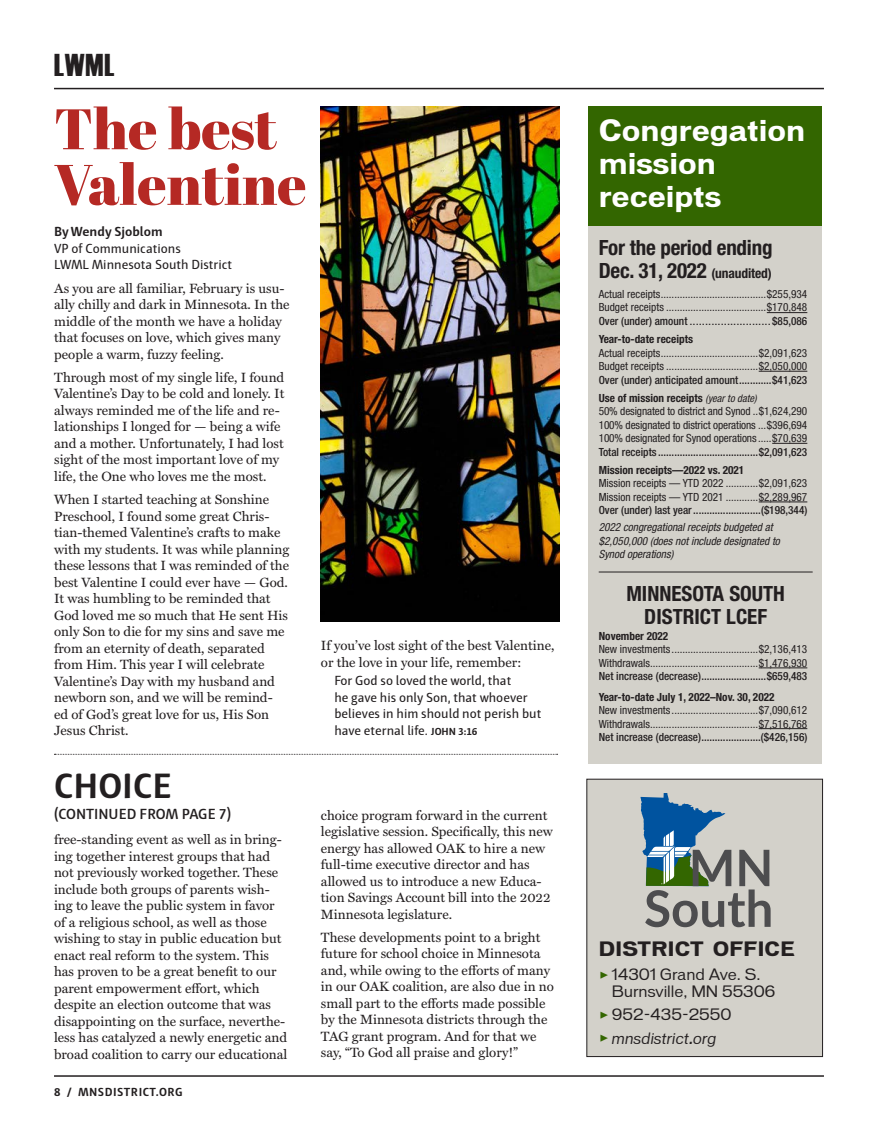
<style>
.page{position:relative;width:878px;height:1141px;background:#fff}
.page>*{position:absolute;margin:0;border:0;box-sizing:border-box;transform-origin:0 0}
.Submissions_Body_Tex{font:57px "Abril Fatface";color:#b52924}
.Headline{font:700 36px "Haptic";color:#231f20}
.Interior_Header_Bar{font:31.5px "Haettenschweiler";color:#231f20}
.t1{font:700 28.2px/33px "Vonnes";color:#fff}
.p1{font:700 condensed 21px/22.5px "Helvetica Neue LT Std";letter-spacing:-.01em;color:#231f20}
.t2{font:700 18.9px "Vonnes";letter-spacing:.015em;color:#231f20}
.p1-2{font:15px/16.5px "Vonnes";color:#231f20}
.Headline-2{font:600 15px "Haptic";color:#231f20}
.p1-3{font:italic 15px "Vonnes";color:#231f20}
.Submissions_Body_Tex-2{font:13.5px/16.5px "Miller Text";color:#231f20}
.Submissions_Body_Tex-3{font:13.5px/16.5px "Haptic";color:#231f20}
.t3{font:700 12px "Haptic";letter-spacing:.04em;color:#231f20}
.p1-4{font:condensed 11.25px "Helvetica Neue LT Std";color:#231f20}
.p1-5{font:500 condensed 11.25px "Helvetica Neue LT Std";color:#231f20}
.p1-6{font:700 condensed 11.25px "Helvetica Neue LT Std";color:#231f20}
.p1-7{font:italic condensed 11.25px/13.5px "Helvetica Neue LT Std";color:#231f20}
.p1-8{font:11.25px "Helvetica Neue LT Std";color:#231f20}
.s1{font-weight:700}
.s2{font-weight:700;font-size:10.5px}
.s3{font-size:13.5px}
.s4{font-weight:500;font-stretch:condensed}
.s5{font-weight:400;font-style:italic;font-size:10.5px}
.s6{font-family:"Minion Pro";color:#360}
.s7{font-family:"Minion Pro";font-style:normal;color:#360}
</style>
<div class="page">
<hr style="left:54px;top:1075px;width:770px;height:2px;background:#231f20">
<hr style="left:54px;top:88px;width:770px;height:1px;background:#231f20">
<svg style="left:54px;top:754px;width:503px;height:1px"></svg>
<div style="left:588px;top:106px;width:233px;height:658px;background:#d3d1ca"></div>
<hr style="left:766px;top:312px;width:41px;height:1px;background:#231f20">
<hr style="left:758px;top:371px;width:49px;height:1px;background:#231f20">
<hr style="left:772px;top:443px;width:35px;height:1px;background:#231f20">
<hr style="left:758px;top:502px;width:49px;height:1px;background:#231f20">
<hr style="left:598px;top:572px;width:214px;height:1px;background:#231f20">
<hr style="left:758px;top:667px;width:49px;height:1px;background:#231f20">
<hr style="left:758px;top:728px;width:49px;height:1px;background:#231f20">
<div style="left:588px;top:106px;width:233px;height:120px;background:#360"></div>
<div style="left:586px;top:779px;width:236px;height:277px;background:#d3d1ca"></div>
<div style="left:586px;top:779px;width:236px;height:278px;border:1px solid #231f20"></div>
<svg style="left:640px;top:793px;width:130px;height:134px"></svg>
<img style="left:321px;top:106px;width:238px;height:515px">
<p class="Interior_Header_Bar" style="left:54px;top:47px;width:62px">LWML</p>
<p class="Submissions_Body_Tex" style="left:54px;top:89px;width:224px">The best</p>
<p class="Submissions_Body_Tex" style="left:54px;top:145px;width:254px">Valentine</p>
<p class="Submissions_Body_Tex-3" style="left:54px;top:224px;width:179px"><span class="s1">By Wendy Sjoblom<br></span>VP of Communications<br>LWML Minnesota South District</p>
<p class="Submissions_Body_Tex-2" style="left:54px;top:280px;width:237px">As you are all familiar, February is usu&shy;ally chilly and dark in Minnesota. In the middle of the month we have a holiday that focuses on love, which gives many people a warm, fuzzy feeling.</p>
<p class="Submissions_Body_Tex-2" style="left:54px;top:369px;width:232px">Through most of my single life, I found Valentine’s Day to be cold and lonely. It always reminded me of the life and re&shy;lationships I longed for — being a wife and a mother. Unfortunately, I had lost sight of the most important love of my life, the One who loves me the most.</p>
<p class="Submissions_Body_Tex-2" style="left:54px;top:492px;width:236px">When I started teaching at Sonshine Preschool, I found some great Chris&shy;tian-themed Valentine’s crafts to make with my students. It was while planning these lessons that I was reminded of the best Valentine I could ever have — God.<br>It was humbling to be reminded that God loved me so much that He sent His only Son to die for my sins and save me from an eternity of death, separated from Him. This year I will celebrate Valentine’s Day with my husband and newborn son, and we will be remind&shy;ed of God’s great love for us, His Son Jesus Christ.</p>
<p class="Submissions_Body_Tex-2" style="left:321px;top:637px;width:235px">If you’ve lost sight of the best Valentine, or the love in your life, remember:</p>
<p class="Submissions_Body_Tex-3" style="left:334px;top:673px;width:208px">For God so loved the world, that<br>he gave his only Son, that whoever believes in him should not perish but have eternal life. <span class="s2">JOHN 3:16</span></p>
<p class="Headline" style="left:54px;top:764px;width:120px">CHOICE</p>
<p class="Headline-2" style="left:54px;top:805px;width:179px">(CONTINUED FROM PAGE 7)</p>
<p class="Submissions_Body_Tex-2" style="left:54px;top:832px;width:235px">free-standing event as well as in bring&shy;ing together interest groups that had not previously worked together. These include both groups of parents wish&shy;ing to leave the public system in favor of a religious school, as well as those wishing to stay in public education but enact real reform to the system. This has proven to be a great benefit to our parent empowerment effort, which despite an election outcome that was disappointing on the surface, neverthe&shy;less has catalyzed a newly energetic and broad coalition to carry our educational</p>
<p class="t3" style="left:54px;top:1084px;width:130px">8 / MNSDISTRICT.ORG</p>
<p class="Submissions_Body_Tex-2" style="left:321px;top:807px;width:233px">choice program forward in the current legislative session. Specifically, this new energy has allowed OAK to hire a new full-time executive director and has allowed us to introduce a new Educa&shy;tion Savings Account bill into the 2022<br>Minnesota legislature.</p>
<p class="Submissions_Body_Tex-2" style="left:321px;top:929px;width:234px">These developments point to a bright future for school choice in Minnesota and, while owing to the efforts of many in our OAK coalition, are also due in no small part to the efforts made possible by the Minnesota districts through the TAG grant program. And for that we say, “To God all praise and glory!”</p>
<p class="t1" style="left:598px;top:114px;width:208px">Congregation mission receipts</p>
<p class="p1" style="left:598px;top:236px;width:175px">For the period ending<br>Dec. 31, 2022 <span class="s3">(unaudited)</span></p>
<p class="p1-4" style="left:598px;top:287px;width:210px">Actual receipts.......................................$255,934</p>
<p class="p1-4" style="left:598px;top:301px;width:210px">Budget receipts .....................................$170,848</p>
<p class="p1-8" style="left:598px;top:314px;width:210px"><span class="s4">Over (under) amount</span> .......................... <span class="s4">$85,086</span></p>
<p class="p1-6" style="left:598px;top:332px;width:96px">Year-to-date receipts</p>
<p class="p1-4" style="left:598px;top:346px;width:210px">Actual receipts....................................$2,091,623</p>
<p class="p1-4" style="left:598px;top:360px;width:210px">Budget receipts ..................................$2,050,000</p>
<p class="p1-5" style="left:598px;top:373px;width:210px">Over (under) anticipated amount............$41,623</p>
<p class="p1-6" style="left:598px;top:391px;width:159px">Use of mission receipts <span class="s5">(year to date)</span></p>
<p class="p1-4" style="left:598px;top:405px;width:210px">50% designated to district and Synod ..$1,624,290</p>
<p class="p1-4" style="left:598px;top:418px;width:210px">100% designated to district operations ...$396,694</p>
<p class="p1-4" style="left:598px;top:432px;width:210px">100% designated for Synod operations .....$70,639</p>
<p class="p1-5" style="left:598px;top:445px;width:210px">Total receipts .....................................$2,091,623</p>
<p class="p1-6" style="left:598px;top:463px;width:147px">Mission receipts—2022 vs. 2021</p>
<p class="p1-4" style="left:598px;top:477px;width:210px">Mission receipts — YTD 2022 ............$2,091,623</p>
<p class="p1-4" style="left:598px;top:490px;width:210px">Mission receipts — YTD 2021 ............$2,289,967</p>
<p class="p1-5" style="left:598px;top:504px;width:210px">Over (under) last year.........................($198,344)</p>
<p class="p1-7" style="left:598px;top:521px;width:183px">2022 congregational receipts budgeted at $2,050,000 (does not include designated to<br>Synod operations)</p>
<p class="p1" style="left:626px;top:582px;width:160px;text-align:center">MINNESOTA SOUTH<br>DISTRICT LCEF</p>
<p class="p1-6" style="left:598px;top:629px;width:71px">November 2022</p>
<p class="p1-4" style="left:598px;top:643px;width:210px">New investments ................................$2,136,413</p>
<p class="p1-4" style="left:598px;top:656px;width:210px">Withdrawals........................................$1,476,930</p>
<p class="p1-5" style="left:598px;top:669px;width:210px">Net increase (decrease)........................$659,483</p>
<p class="p1-6" style="left:598px;top:690px;width:177px">Year-to-date July 1, 2022–Nov. 30, 2022</p>
<p class="p1-4" style="left:598px;top:703px;width:210px">New investments ................................$7,090,612</p>
<p class="p1-4" style="left:598px;top:717px;width:210px">Withdrawals........................................$7,516,768</p>
<p class="p1-5" style="left:598px;top:730px;width:210px">Net increase (decrease)......................($426,156)</p>
<p class="t2" style="left:598px;top:938px;width:197px">DISTRICT OFFICE</p>
<p class="p1-2" style="left:611px;top:966px;width:165px;text-indent:-12px"><span class="s6">▶</span> 14301 Grand Ave. S.<br>Burnsville, MN 55306</p>
<p class="p1-2" style="left:599px;top:1006px;width:133px"><span class="s6">▶</span> 952-435-2550</p>
<p class="p1-3" style="left:599px;top:1030px;width:118px"><span class="s7">▶</span> mnsdistrict.org</p>
</div>
